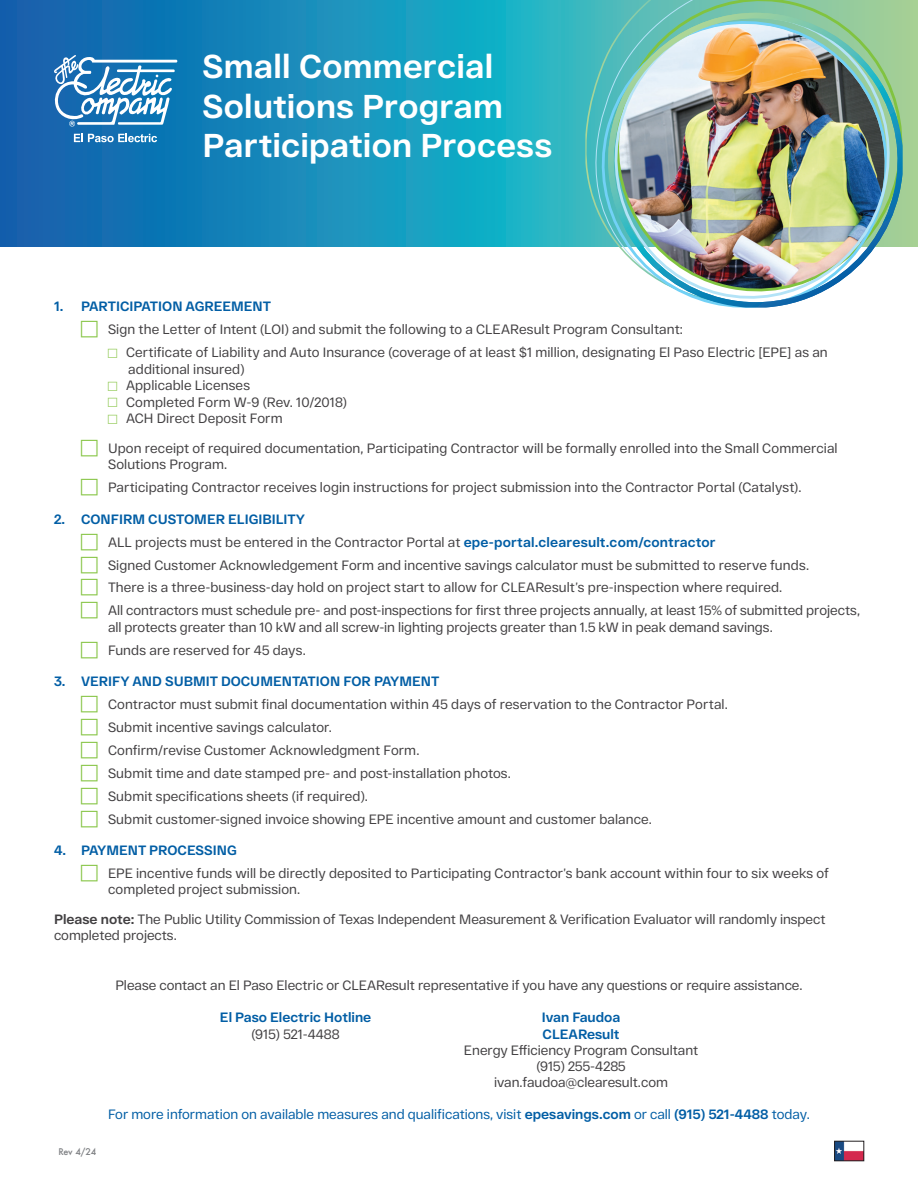
<style>
.page{position:relative;width:918px;height:1188px;background:#fff}
.page>*{position:absolute;margin:0;border:0;box-sizing:border-box;transform-origin:0 0}
.t1{font:700 33px/39.6px "RF Dewi";letter-spacing:.005em;color:#fff}
.t2{font:13.5px/16.2px "RF Dewi";letter-spacing:.005em;color:#424042}
.t3{font:700 13.5px "RF Dewi";color:#025ea5}
.t4{font:13.5px "RF Dewi";color:#025ea5}
.t5{font:500 9px "Futura";color:#808285}
.s1{font-weight:700;color:#025ea5}
.s2{font-weight:700}
</style>
<div class="page">
<svg style="left:0;top:0;width:574px;height:246px;background:#168dba"></svg>
<div style="left:574px;top:0;width:10px;height:247px;background:#3ab8bf"></div>
<div style="left:906px;top:0;width:12px;height:247px;background:#a6d094"></div>
<svg style="left:586px;top:5px;width:13px;height:242px;background:#49bbbc"></svg>
<svg style="left:599px;top:0;width:307px;height:308px;background:#88cbaf"></svg>
<img style="left:603px;top:13px;width:299px;height:294px">
<svg style="left:74px;top:134px;width:83px;height:8px"></svg>
<svg style="left:54px;top:55px;width:123px;height:72px"></svg>
<img style="left:836px;top:1143px;width:26px;height:16px">
<div style="left:834px;top:1141px;width:30px;height:20px;border:1px solid #231f20"></div>
<p class="t1" style="left:202px;top:47px;width:351px">Small Commercial<br>Solutions Program<br>Participation Process</p>
<p class="t3" style="left:54px;top:298px;width:219px">1. PARTICIPATION AGREEMENT</p>
<p class="t2" style="left:108px;top:321px;width:576px">Sign the Letter of Intent (LOI) and submit the following to a CLEAResult Program Consultant:</p>
<p class="t2" style="left:126px;top:344px;width:703px">Certificate of Liability and Auto Insurance (coverage of at least $1 million, designating El Paso Electric [EPE] as an</p>
<p class="t2" style="left:128px;top:361px;width:118px">additional insured)</p>
<p class="t2" style="left:126px;top:377px;width:126px">Applicable Licenses</p>
<p class="t2" style="left:126px;top:394px;width:223px">Completed Form W-9 (Rev. 10/2018)</p>
<p class="t2" style="left:126px;top:410px;width:158px">ACH Direct Deposit Form</p>
<p class="t2" style="left:108px;top:440px;width:731px">Upon receipt of required documentation, Participating Contractor will be formally enrolled into the Small Commercial<br>Solutions Program.</p>
<p class="t2" style="left:108px;top:479px;width:695px">Participating Contractor receives login instructions for project submission into the Contractor Portal (Catalyst).</p>
<p class="t3" style="left:54px;top:511px;width:253px">2. CONFIRM CUSTOMER ELIGIBILITY</p>
<p class="t2" style="left:108px;top:534px;width:609px">ALL projects must be entered in the Contractor Portal at <span class="s1">epe-portal.clearesult.com/contractor</span></p>
<p class="t2" style="left:108px;top:557px;width:703px">Signed Customer Acknowledgement Form and incentive savings calculator must be submitted to reserve funds.</p>
<p class="t2" style="left:108px;top:580px;width:676px">There is a three-business-day hold on project start to allow for CLEAResult’s pre-inspection where required.</p>
<p class="t2" style="left:108px;top:602px;width:754px">All contractors must schedule pre- and post-inspections for first three projects annually, at least 15% of submitted projects, all protects greater than 10 kW and all screw-in lighting projects greater than 1.5 kW in peak demand savings.</p>
<p class="t2" style="left:108px;top:642px;width:199px">Funds are reserved for 45 days.</p>
<p class="t3" style="left:54px;top:673px;width:387px">3. VERIFY AND SUBMIT DOCUMENTATION FOR PAYMENT</p>
<p class="t2" style="left:108px;top:696px;width:621px">Contractor must submit final documentation within 45 days of reservation to the Contractor Portal.</p>
<p class="t2" style="left:108px;top:719px;width:225px">Submit incentive savings calculator.</p>
<p class="t2" style="left:108px;top:742px;width:313px">Confirm/revise Customer Acknowledgment Form.</p>
<p class="t2" style="left:108px;top:765px;width:405px">Submit time and date stamped pre- and post-installation photos.</p>
<p class="t2" style="left:108px;top:788px;width:261px">Submit specifications sheets (if required).</p>
<p class="t2" style="left:108px;top:811px;width:546px">Submit customer-signed invoice showing EPE incentive amount and customer balance.</p>
<p class="t3" style="left:54px;top:842px;width:184px">4. PAYMENT PROCESSING</p>
<p class="t2" style="left:108px;top:865px;width:722px">EPE incentive funds will be directly deposited to Participating Contractor’s bank account within four to six weeks of completed project submission.</p>
<p class="t2" style="left:54px;top:911px;width:773px"><span class="s2">Please note:</span> The Public Utility Commission of Texas Independent Measurement &amp; Verification Evaluator will randomly inspect completed projects.</p>
<p class="t2" style="left:115px;top:977px;width:689px">Please contact an El Paso Electric or CLEAResult representative if you have any questions or require assistance.</p>
<p class="t3" style="left:220px;top:1010px;width:153px">El Paso Electric Hotline</p>
<p class="t2" style="left:251px;top:1026px;width:90px">(915) 521-4488</p>
<p class="t3" style="left:542px;top:1010px;width:80px">Ivan Faudoa</p>
<p class="t3" style="left:543px;top:1026px;width:78px">CLEAResult</p>
<p class="t2" style="left:464px;top:1042px;width:236px">Energy Efficiency Program Consultant</p>
<p class="t2" style="left:536px;top:1058px;width:91px">(915) 255-4285</p>
<p class="t2" style="left:494px;top:1074px;width:175px">ivan.faudoa@clearesult.com</p>
<p class="t5" style="left:58px;top:1146px;width:40px">Rev 4/24</p>
<p class="t4" style="left:108px;top:1106px;width:703px">For more information on available measures and qualifications, visit <span class="s2">epesavings.com</span> or call <span class="s2">(915) 521-4488</span> today.</p>
</div>
